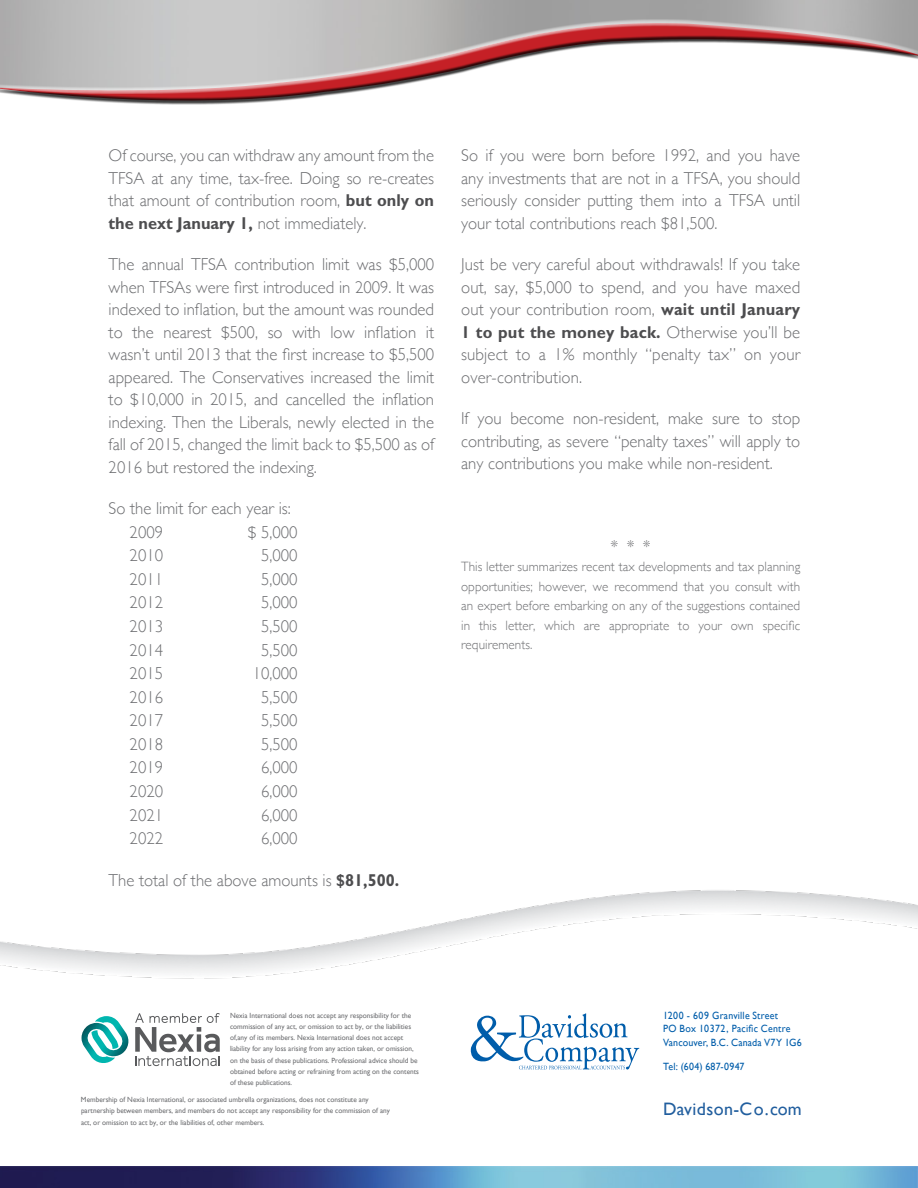
<style>
.page{position:relative;width:918px;height:1188px;background:#fff}
.page>*{position:absolute;margin:0;border:0;box-sizing:border-box;transform-origin:0 0}
.t1{font:18px "Gill Sans";letter-spacing:.02em;color:#215e9e}
.t2{font:300 17.25px/22.5px "Gill Sans";color:#6d6e71;text-align:justify}
.t3{font:700 17.25px "Gill Sans Std";letter-spacing:.01em;color:#4d4d4f;scale:.95 1}
.t4{font:300 13.5px/19.5px "Gill Sans";letter-spacing:.005em;color:#6d6e71;text-align:justify}
.t5{font:10.5px/13.5px "Gill Sans";letter-spacing:.02em;color:#005daa;scale:.94 1}
.t6{font:7.5px/11.2px "Gill Sans";color:#6d6e71}
.s1{font-family:"Gill Sans Std";font-weight:700;color:#4d4d4f}
.s2{font-family:"Gill Sans";font-weight:300;color:#6d6e71}
</style>
<div class="page">
<img style="left:0;top:1166px;width:918px;height:22px">
<div style="left:0;top:20px;width:918px;height:74px;background:#fff;opacity:.75"></div>
<div style="left:0;top:35px;width:918px;height:69px;background:#000;opacity:.75"></div>
<img style="left:0;top:890px;width:918px;height:89px">
<svg style="left:471px;top:1013px;width:168px;height:56px"></svg>
<svg style="left:82px;top:1013px;width:138px;height:53px"></svg>
<p class="t2" style="left:109px;top:144px;width:327px">Of course, you can withdraw any amount from the TFSA at any time, tax-free. Doing so re-creates that amount of contribution room, <span class="s1">but only on</span></p>
<p class="t3" style="left:109px;top:213px;width:273px">the next January 1, <span class="s2">not immediately.</span></p>
<p class="t2" style="left:109px;top:253px;width:327px">The annual TFSA contribution limit was $5,000 when TFSAs were first introduced in 2009. It was indexed to inflation, but the amount was rounded to the nearest $500, so with low inflation it wasn’t until 2013 that the first increase to $5,500 appeared. The Conservatives increased the limit to $10,000 in 2015, and cancelled the inflation indexing. Then the Liberals, newly elected in the fall of 2015, changed the limit back to $5,500 as of 2016 but restored the indexing.</p>
<p class="t2" style="left:130px;top:496px;width:163px;line-height:23.5px;text-indent:-21px">So the limit for each year is:<br>2009</p>
<p class="t2" style="left:248px;top:520px;width:51px">$ 5,000</p>
<p class="t2" style="left:130px;top:544px;width:35px">2010</p>
<p class="t2" style="left:261px;top:544px;width:38px">5,000</p>
<p class="t2" style="left:130px;top:567px;width:35px">2011</p>
<p class="t2" style="left:261px;top:567px;width:38px">5,000</p>
<p class="t2" style="left:130px;top:591px;width:35px">2012</p>
<p class="t2" style="left:261px;top:591px;width:38px">5,000</p>
<p class="t2" style="left:130px;top:614px;width:35px">2013</p>
<p class="t2" style="left:261px;top:614px;width:38px">5,500</p>
<p class="t2" style="left:130px;top:638px;width:35px">2014</p>
<p class="t2" style="left:261px;top:638px;width:38px">5,500</p>
<p class="t2" style="left:130px;top:661px;width:35px">2015</p>
<p class="t2" style="left:253px;top:661px;width:46px">10,000</p>
<p class="t2" style="left:130px;top:685px;width:35px">2016</p>
<p class="t2" style="left:261px;top:685px;width:38px">5,500</p>
<p class="t2" style="left:130px;top:709px;width:35px">2017</p>
<p class="t2" style="left:261px;top:709px;width:38px">5,500</p>
<p class="t2" style="left:130px;top:732px;width:35px">2018</p>
<p class="t2" style="left:261px;top:732px;width:38px">5,500</p>
<p class="t2" style="left:130px;top:756px;width:35px">2019</p>
<p class="t2" style="left:261px;top:756px;width:38px">6,000</p>
<p class="t2" style="left:130px;top:779px;width:35px">2020</p>
<p class="t2" style="left:261px;top:779px;width:38px">6,000</p>
<p class="t2" style="left:130px;top:803px;width:35px">2021</p>
<p class="t2" style="left:261px;top:803px;width:38px">6,000</p>
<p class="t2" style="left:130px;top:826px;width:35px">2022</p>
<p class="t2" style="left:261px;top:826px;width:38px">6,000</p>
<p class="t2" style="left:109px;top:868px;width:292px">The total of the above amounts is <span class="s1">$81,500.</span></p>
<p class="t2" style="left:461px;top:144px;width:341px">So if you were born before 1992, and you have any investments that are not in a TFSA, you should seriously consider putting them into a TFSA until your total contributions reach $81,500.</p>
<p class="t2" style="left:461px;top:252px;width:341px">Just be very careful about withdrawals! If you take out, say, $5,000 to spend, and you have maxed out your contribution room, <span class="s1">wait until January</span></p>
<p class="t3" style="left:461px;top:322px;width:358px">1 to put the money back. <span class="s2">Otherwise you’ll be</span></p>
<p class="t2" style="left:461px;top:343px;width:341px">subject to a 1% monthly “penalty tax” on your over-contribution.</p>
<p class="t2" style="left:461px;top:406px;width:341px">If you become non-resident, make sure to stop contributing, as severe “penalty taxes” will apply to any contributions you make while non-resident.</p>
<p class="t2" style="left:611px;top:534px;width:42px">* * *</p>
<p class="t4" style="left:461px;top:557px;width:341px">This letter summarizes recent tax developments and tax planning opportunities; however, we recommend that you consult with an expert before embarking on any of the suggestions contained in this letter, which are appropriate to your own specific requirements.</p>
<p class="t6" style="left:230px;top:1009px;width:191px">Nexia International does not accept any responsibility for the commission of any act, or omission to act by, or the liabilities of,any of its members. Nexia International does not accept liability for any loss arising from any action taken, or omission, on the basis of these publications. Professional advice should be obtained before acting or refraining from acting on the contents of these publications.</p>
<p class="t6" style="left:81px;top:1094px;width:311px">Membership of Nexia International, or associated umbrella organizations, does not constitute any partnership between members, and members do not accept any responsibility for the commission of any act, or omission to act by, or the liabilities of, other members.</p>
<p class="t5" style="left:663px;top:1009px;width:149px">1200 - 609 Granville Street<br>PO Box 10372, Pacific Centre<br>Vancouver, B.C. Canada V7Y 1G6</p>
<p class="t5" style="left:663px;top:1060px;width:88px">Tel: (604) 687-0947</p>
<p class="t1" style="left:663px;top:1098px;width:140px">Davidson-Co.com</p>
</div>
